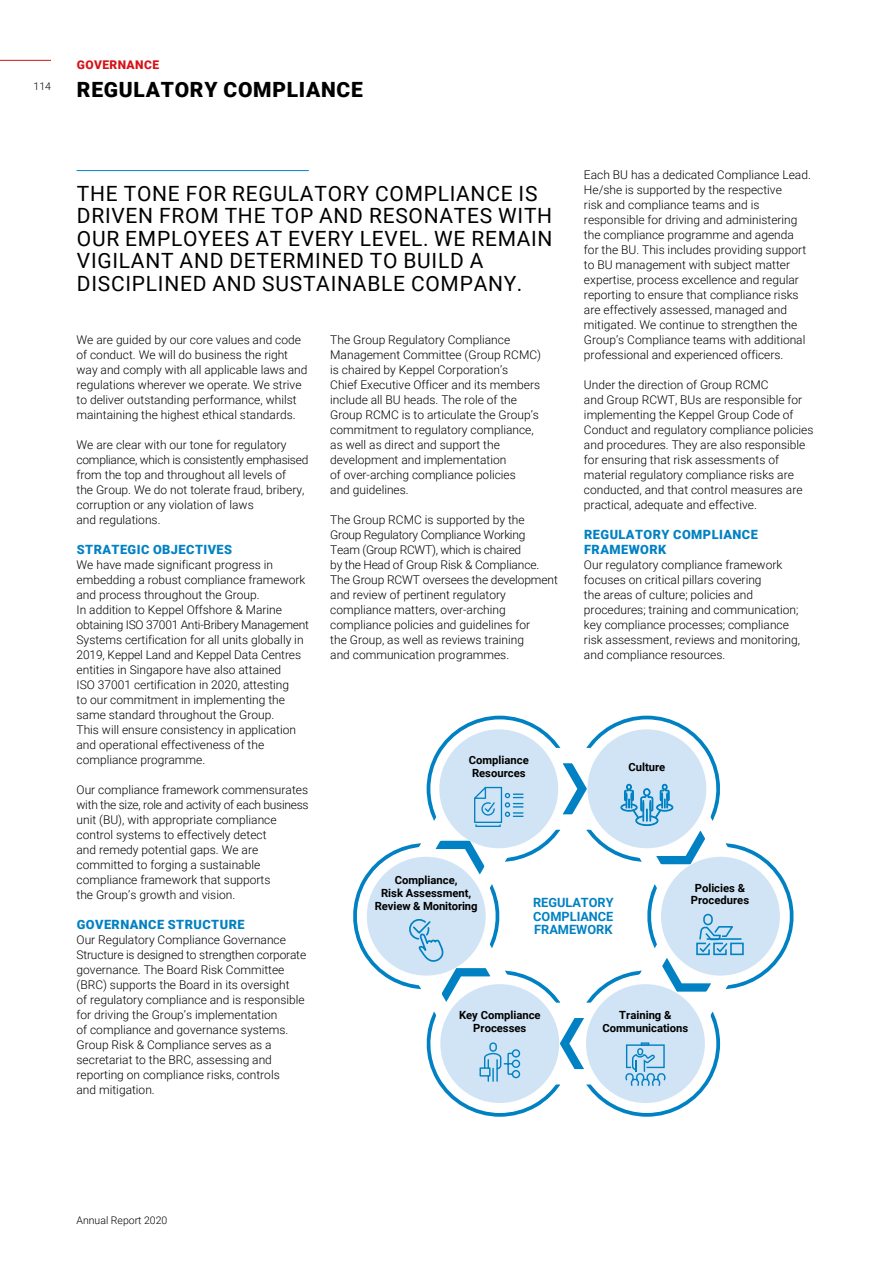
<style>
.page{position:relative;width:893px;height:1263px;background:#fff}
.page>*{position:absolute;margin:0;border:0;box-sizing:border-box;transform-origin:0 0}
.t1{font:21px/22.5px "Roboto";letter-spacing:.035em;color:#000}
.t2{font:900 21px "Roboto";letter-spacing:.035em;color:#000}
.t3{font:900 12.75px/15px "Roboto";letter-spacing:.035em;color:#0081c3}
.t4{font:700 12.75px/13.5px "Roboto";color:#0081c3;text-align:justify}
.t5{font:300 12px/15px "Roboto";color:#000}
.t6{font:900 12px "Roboto";letter-spacing:.035em;color:#d51317}
.t7{font:700 11.25px/12.8px "Roboto";color:#000;text-align:center}
.t8{font:300 10.5px "Roboto";color:#000}
</style>
<div class="page">
<hr style="left:77px;top:170px;width:232px;height:1px;background:#0081c3">
<svg style="left:353px;top:715px;width:441px;height:402px"></svg>
<hr style="left:0;top:60px;width:51px;height:1px;background:#d51317">
<p class="t8" style="left:34px;top:79px;width:19px">114</p>
<p class="t6" style="left:77px;top:56px;width:84px">GOVERNANCE</p>
<h1 class="t2" style="left:77px;top:75px;width:287px">REGULATORY COMPLIANCE</h1>
<p class="t5" style="left:584px;top:167px;width:228px">Each BU has a dedicated Compliance Lead.<br>He/she is supported by the respective<br>risk and compliance teams and is responsible for driving and administering the compliance programme and agenda for the BU. This includes providing support to BU management with subject matter expertise, process excellence and regular reporting to ensure that compliance risks are effectively assessed, managed and mitigated. We continue to strengthen the Group’s Compliance teams with additional professional and experienced officers.</p>
<p class="t5" style="left:584px;top:377px;width:231px">Under the direction of Group RCMC<br>and Group RCWT, BUs are responsible for implementing the Keppel Group Code of Conduct and regulatory compliance policies and procedures. They are also responsible for ensuring that risk assessments of material regulatory compliance risks are conducted, and that control measures are practical, adequate and effective.</p>
<p class="t3" style="left:584px;top:527px;width:175px">REGULATORY COMPLIANCE<br>FRAMEWORK</p>
<p class="t5" style="left:584px;top:557px;width:218px">Our regulatory compliance framework focuses on critical pillars covering<br>the areas of culture; policies and procedures; training and communication; key compliance processes; compliance risk assessment, reviews and monitoring, and compliance resources.</p>
<h1 class="t1" style="left:77px;top:181px;width:477px">THE TONE FOR REGULATORY COMPLIANCE IS DRIVEN FROM THE TOP AND RESONATES WITH OUR EMPLOYEES AT EVERY LEVEL. WE REMAIN VIGILANT AND DETERMINED TO BUILD A DISCIPLINED AND SUSTAINABLE COMPANY.</h1>
<p class="t5" style="left:77px;top:332px;width:233px">We are guided by our core values and code of conduct. We will do business the right way and comply with all applicable laws and regulations wherever we operate. We strive to deliver outstanding performance, whilst maintaining the highest ethical standards.</p>
<p class="t5" style="left:77px;top:437px;width:233px">We are clear with our tone for regulatory compliance, which is consistently emphasised from the top and throughout all levels of<br>the Group. We do not tolerate fraud, bribery, corruption or any violation of laws<br>and regulations.</p>
<p class="t3" style="left:77px;top:542px;width:157px">STRATEGIC OBJECTIVES</p>
<p class="t5" style="left:77px;top:557px;width:234px">We have made significant progress in embedding a robust compliance framework and process throughout the Group.<br>In addition to Keppel Offshore &amp; Marine obtaining ISO 37001 Anti-Bribery Management Systems certification for all units globally in 2019, Keppel Land and Keppel Data Centres entities in Singapore have also attained<br>ISO 37001 certification in 2020, attesting<br>to our commitment in implementing the same standard throughout the Group.<br>This will ensure consistency in application and operational effectiveness of the compliance programme.</p>
<p class="t5" style="left:77px;top:782px;width:234px">Our compliance framework commensurates with the size, role and activity of each business unit (BU), with appropriate compliance control systems to effectively detect<br>and remedy potential gaps. We are committed to forging a sustainable compliance framework that supports<br>the Group’s growth and vision.</p>
<p class="t3" style="left:77px;top:917px;width:169px">GOVERNANCE STRUCTURE</p>
<p class="t5" style="left:77px;top:932px;width:231px">Our Regulatory Compliance Governance Structure is designed to strengthen corporate governance. The Board Risk Committee (BRC) supports the Board in its oversight<br>of regulatory compliance and is responsible for driving the Group’s implementation<br>of compliance and governance systems.<br>Group Risk &amp; Compliance serves as a secretariat to the BRC, assessing and reporting on compliance risks, controls<br>and mitigation.</p>
<p class="t5" style="left:330px;top:332px;width:212px">The Group Regulatory Compliance Management Committee (Group RCMC) is chaired by Keppel Corporation’s<br>Chief Executive Officer and its members include all BU heads. The role of the Group RCMC is to articulate the Group’s commitment to regulatory compliance, as well as direct and support the development and implementation<br>of over-arching compliance policies<br>and guidelines.</p>
<p class="t5" style="left:330px;top:512px;width:229px">The Group RCMC is supported by the Group Regulatory Compliance Working Team (Group RCWT), which is chaired<br>by the Head of Group Risk &amp; Compliance.<br>The Group RCWT oversees the development and review of pertinent regulatory compliance matters, over-arching compliance policies and guidelines for<br>the Group, as well as reviews training<br>and communication programmes.</p>
<p class="t7" style="left:469px;top:753px;width:62px;text-align:left">Compliance<br>Resources</p>
<p class="t7" style="left:628px;top:761px;width:38px">Culture</p>
<p class="t7" style="left:375px;top:873px;width:104px">Compliance,<br>Risk Assessment,<br>Review &amp; Monitoring</p>
<p class="t7" style="left:691px;top:881px;width:60px">Policies &amp;<br>Procedures</p>
<p class="t4" style="left:533px;top:896px;width:82px">REGULATORY COMPLIANCE FRAMEWORK</p>
<p class="t7" style="left:459px;top:1008px;width:83px">Key Compliance<br>Processes</p>
<p class="t7" style="left:602px;top:1008px;width:87px">Training &amp;<br>Communications</p>
<p class="t8" style="left:77px;top:1213px;width:92px">Annual Report 2020</p>
</div>
